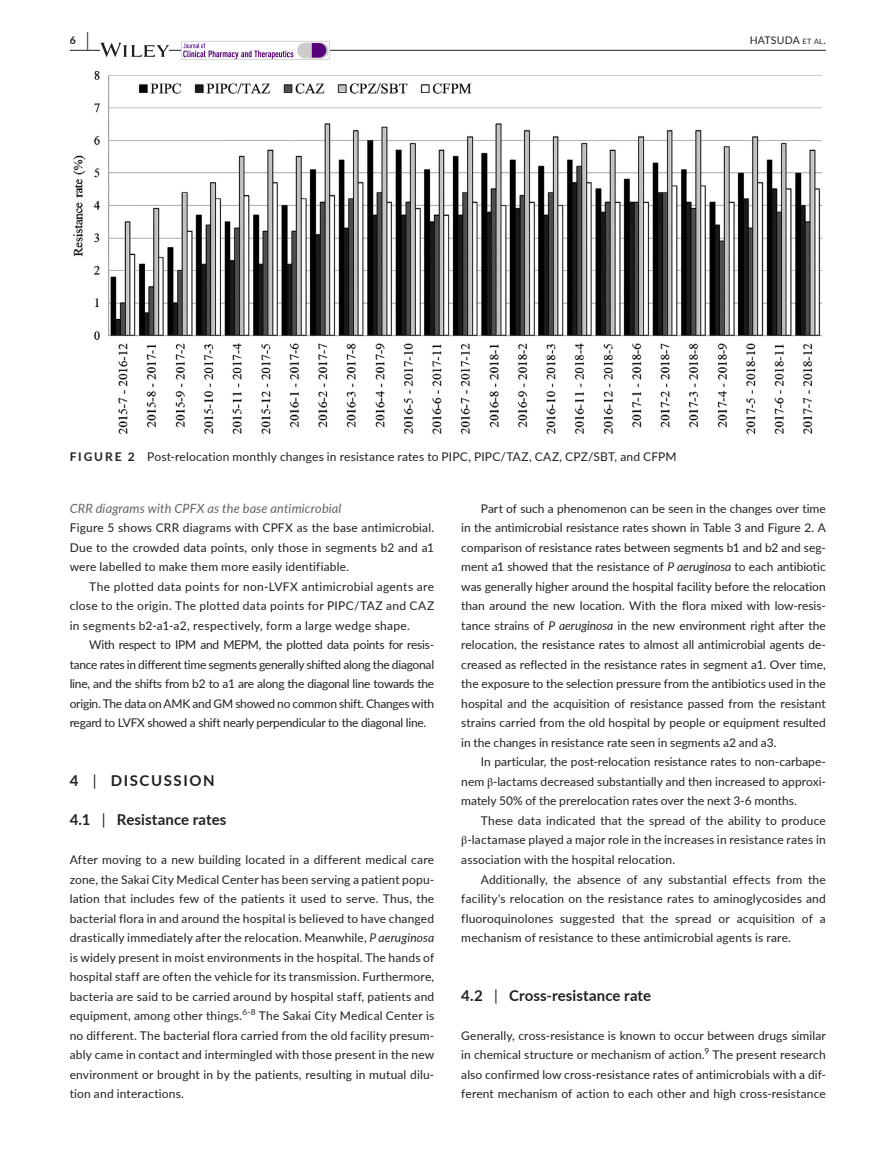
<style>
.page{position:relative;width:893px;height:1174px;background:#fff}
.page>*{position:absolute;margin:0;border:0;box-sizing:border-box;transform-origin:0 0}
.t1{font:700 15px "Lato";letter-spacing:.01em;color:#231f20}
.t2{font:700 15px "Lato";letter-spacing:.11em;color:#231f20}
.t3{font:italic 12.75px "Lato";letter-spacing:.01em;color:#636366}
.t4{font:12px/19.5px "Lato";letter-spacing:.01em;color:#231f20;text-align:justify}
.t5{font:10.5px "Lato";letter-spacing:.015em;color:#231f20}
.t6{font:700 10.5px "Lato";color:#231f20}
.s1{font-size:19.5px}
.s2{font-size:7.35px}
.s3{font-weight:700}
.s4{font-weight:400}
.s5{font-style:italic}
.s6{font-family:"STIX"}
</style>
<div class="page">
<hr style="left:70px;top:50px;width:756px;height:1px;background:#231f20">
<svg style="left:100px;top:43px;width:69px;height:14px"></svg>
<svg style="left:181px;top:41px;width:149px;height:19px"></svg>
<img style="left:74px;top:72px;width:748px;height:362px">
<p class="t6" style="left:70px;top:33px;width:21px">6 <span class="s1">|</span></p>
<p class="t5" style="left:750px;top:33px;width:78px">HATSUDA <span class="s2">et al</span>.</p>
<p class="t4" style="left:70px;top:446px;width:608px"><span class="s3">FIGURE 2</span> Post-relocation monthly changes in resistance rates to PIPC, PIPC/TAZ, CAZ, CPZ/SBT, and CFPM</p>
<p class="t3" style="left:70px;top:499px;width:273px">CRR diagrams with CPFX as the base antimicrobial</p>
<p class="t4" style="left:70px;top:518px;width:366px">Figure 5 shows CRR diagrams with CPFX as the base antimicrobial.<br>Due to the crowded data points, only those in segments b2 and a1 were labelled to make them more easily identifiable.</p>
<p class="t4" style="left:70px;top:576px;width:366px;text-indent:20px">The plotted data points for non-LVFX antimicrobial agents are close to the origin. The plotted data points for PIPC/TAZ and CAZ in segments b2-a1-a2, respectively, form a large wedge shape.</p>
<p class="t4" style="left:70px;top:635px;width:366px;text-indent:20px">With respect to IPM and MEPM, the plotted data points for resis&shy;tance rates in different time segments generally shifted along the diagonal line, and the shifts from b2 to a1 are along the diagonal line towards the origin. The data on AMK and GM showed no common shift. Changes with regard to LVFX showed a shift nearly perpendicular to the diagonal line.</p>
<p class="t2" style="left:70px;top:769px;width:147px">4 <span class="s4">|</span> DISCUSSION</p>
<p class="t1" style="left:70px;top:808px;width:158px">4.1 <span class="s4">|</span> Resistance rates</p>
<p class="t4" style="left:70px;top:849px;width:366px">After moving to a new building located in a different medical care zone, the Sakai City Medical Center has been serving a patient popu&shy;lation that includes few of the patients it used to serve. Thus, the bacterial flora in and around the hospital is believed to have changed drastically immediately after the relocation. Meanwhile, <span class="s5">P aeruginosa </span>is widely present in moist environments in the hospital. The hands of hospital staff are often the vehicle for its transmission. Furthermore, bacteria are said to be carried around by hospital staff, patients and equipment, among other things.<sup>6-8</sup> The Sakai City Medical Center is no different. The bacterial flora carried from the old facility presum&shy;ably came in contact and intermingled with those present in the new environment or brought in by the patients, resulting in mutual dilu&shy;tion and interactions.</p>
<p class="t4" style="left:461px;top:498px;width:366px;text-indent:20px">Part of such a phenomenon can be seen in the changes over time in the antimicrobial resistance rates shown in Table 3 and Figure 2. A comparison of resistance rates between segments b1 and b2 and seg&shy;ment a1 showed that the resistance of <span class="s5">P aeruginosa</span> to each antibiotic was generally higher around the hospital facility before the relocation than around the new location. With the flora mixed with low-resis&shy;tance strains of <span class="s5">P aeruginosa</span> in the new environment right after the relocation, the resistance rates to almost all antimicrobial agents de&shy;creased as reflected in the resistance rates in segment a1. Over time, the exposure to the selection pressure from the antibiotics used in the hospital and the acquisition of resistance passed from the resistant strains carried from the old hospital by people or equipment resulted in the changes in resistance rate seen in segments a2 and a3.</p>
<p class="t4" style="left:461px;top:752px;width:366px;text-indent:20px">In particular, the post-relocation resistance rates to non-carbape&shy;nem <span class="s6">β</span>-lactams decreased substantially and then increased to approxi&shy;mately 50% of the prerelocation rates over the next 3-6 months.</p>
<p class="t4" style="left:461px;top:810px;width:366px;text-indent:20px">These data indicated that the spread of the ability to produce <span class="s6">β</span>-lactamase played a major role in the increases in resistance rates in association with the hospital relocation.</p>
<p class="t4" style="left:461px;top:869px;width:366px;text-indent:20px">Additionally, the absence of any substantial effects from the facility's relocation on the resistance rates to aminoglycosides and fluoroquinolones suggested that the spread or acquisition of a mechanism of resistance to these antimicrobial agents is rare.</p>
<p class="t1" style="left:461px;top:984px;width:191px">4.2 <span class="s4">|</span> Cross-resistance rate</p>
<p class="t4" style="left:461px;top:1025px;width:366px">Generally, cross-resistance is known to occur between drugs similar in chemical structure or mechanism of action.<sup>9</sup> The present research also confirmed low cross-resistance rates of antimicrobials with a dif&shy;ferent mechanism of action to each other and high cross-resistance</p>
</div>
